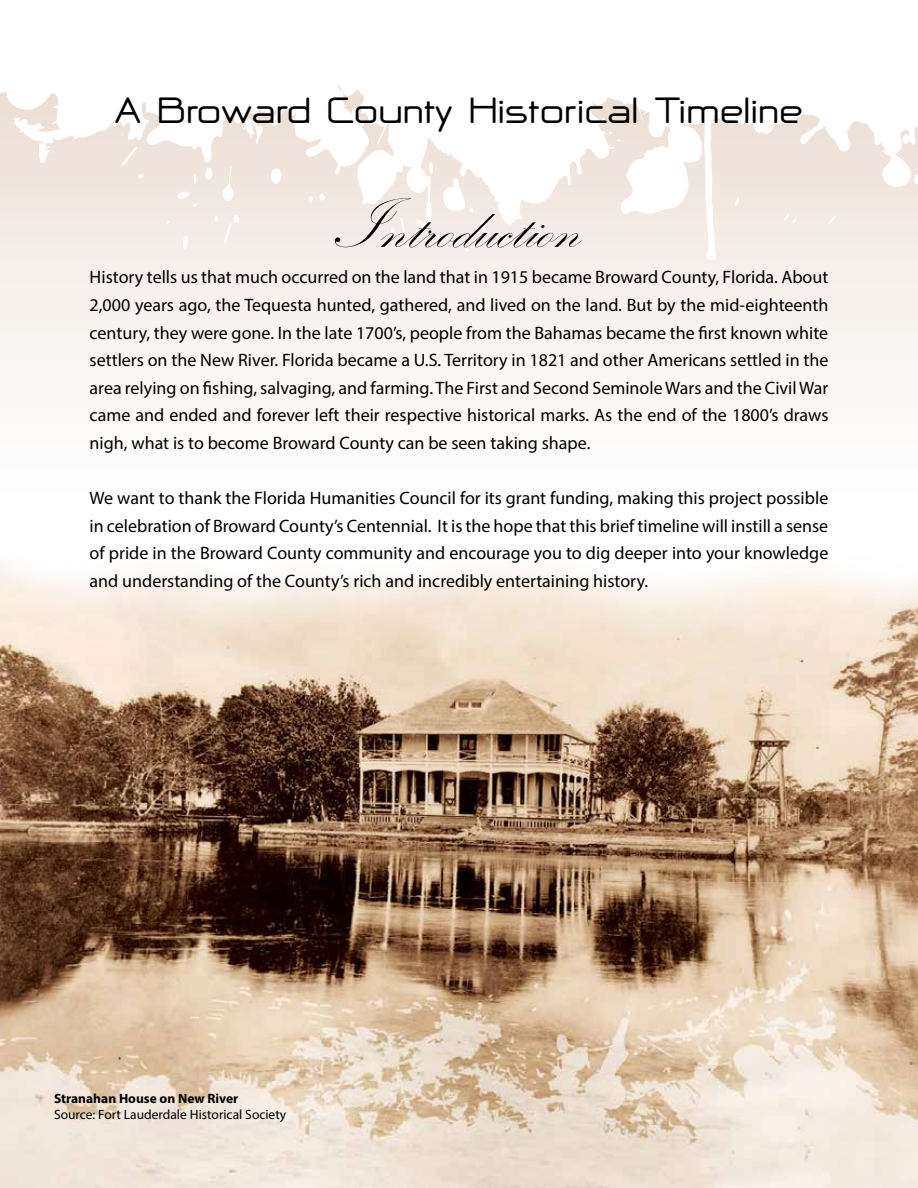
<style>
.page{position:relative;width:918px;height:1188px;background:#fbf8f6}
.page>*{position:absolute;margin:0;border:0;box-sizing:border-box;transform-origin:0 0}
.t1{font:72px "Kunstler Script";color:#000}
.No_Spacing{font:700 45px "NP Naipol Allin One";color:#000}
.t2{font:18px/27.6px "Myriad Pro";color:#000;text-align:justify}
.Photo_Caption{font:13.5px "Myriad Pro";color:#000}
.Photo_Caption-2{font:700 13.5px "Myriad Pro";color:#000}
</style>
<div class="page">
<svg style="left:0;top:0;width:918px;height:260px;fill:#fff"></svg>
<svg style="left:138px;top:173px;width:5px;height:6px"></svg>
<svg style="left:166px;top:220px;width:4px;height:4px"></svg>
<svg style="left:183px;top:234px;width:7px;height:17px"></svg>
<svg style="left:177px;top:192px;width:21px;height:15px"></svg>
<svg style="left:193px;top:174px;width:4px;height:10px"></svg>
<svg style="left:270px;top:168px;width:14px;height:16px"></svg>
<svg style="left:308px;top:195px;width:5px;height:8px"></svg>
<svg style="left:319px;top:192px;width:6px;height:10px"></svg>
<svg style="left:464px;top:244px;width:5px;height:9px"></svg>
<svg style="left:415px;top:162px;width:59px;height:70px"></svg>
<svg style="left:480px;top:217px;width:10px;height:17px"></svg>
<svg style="left:734px;top:197px;width:5px;height:11px"></svg>
<svg style="left:902px;top:132px;width:11px;height:16px"></svg>
<svg style="left:914px;top:174px;width:4px;height:10px"></svg>
<svg style="left:122px;top:147px;width:16px;height:19px"></svg>
<svg style="left:205px;top:166px;width:40px;height:77px"></svg>
<svg style="left:391px;top:218px;width:15px;height:19px"></svg>
<svg style="left:784px;top:214px;width:13px;height:10px"></svg>
<svg style="left:828px;top:215px;width:8px;height:9px"></svg>
<svg style="left:609px;top:87px;width:10px;height:5px"></svg>
<svg style="left:676px;top:105px;width:7px;height:8px"></svg>
<svg style="left:602px;top:113px;width:22px;height:29px"></svg>
<div style="left:130px;top:27px;width:435px;height:61px;background:#fff"></div>
<img style="left:0;top:507px;width:918px;height:681px">
<p class="No_Spacing" style="left:115px;top:89px;width:690px">A Broward County Historical Timeline</p>
<p class="t1" style="left:338px;top:187px;width:243px">Introduction</p>
<p class="t2" style="left:90px;top:263px;width:740px">History tells us that much occurred on the land that in 1915 became Broward County, Florida. About 2,000 years ago, the Tequesta hunted, gathered, and lived on the land. But by the mid-eighteenth century, they were gone. In the late 1700’s, people from the Bahamas became the first known white settlers on the New River. Florida became a U.S. Territory in 1821 and other Americans settled in the area relying on fishing, salvaging, and farming. The First and Second Seminole Wars and the Civil War came and ended and forever left their respective historical marks. As the end of the 1800’s draws nigh, what is to become Broward County can be seen taking shape.</p>
<p class="t2" style="left:90px;top:484px;width:740px">We want to thank the Florida Humanities Council for its grant funding, making this project possible in celebration of Broward County’s Centennial. It is the hope that this brief timeline will instill a sense of pride in the Broward County community and encourage you to dig deeper into your knowledge and understanding of the County’s rich and incredibly entertaining history.</p>
<p class="Photo_Caption-2" style="left:54px;top:1090px;width:186px">Stranahan House on New River</p>
<p class="Photo_Caption" style="left:54px;top:1107px;width:234px">Source: Fort Lauderdale Historical Society</p>
</div>
